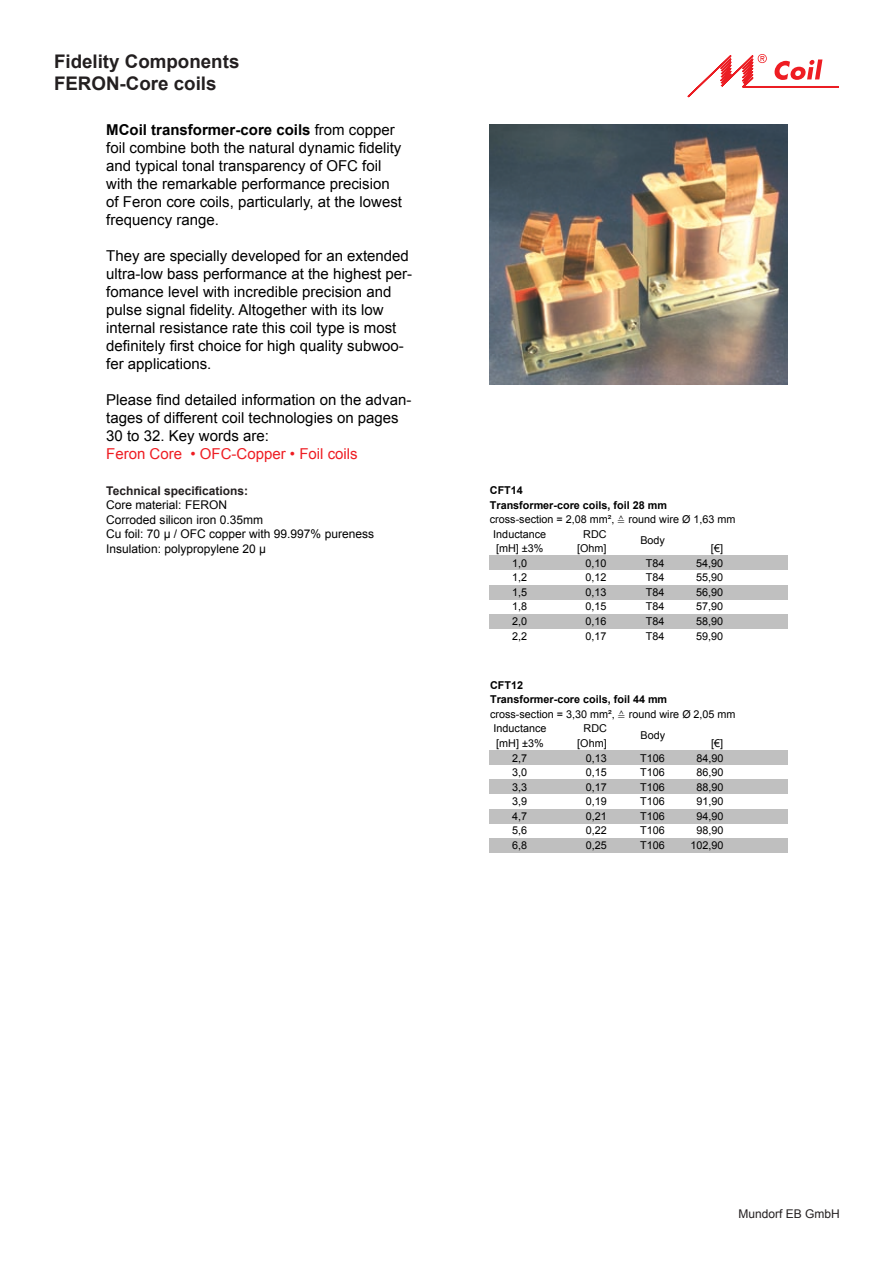
<style>
.page{position:relative;width:893px;height:1263px;background:#fff}
.page>*{position:absolute;margin:0;border:0;box-sizing:border-box;transform-origin:0 0}
.t1{font:700 18.75px "Arial";color:#231f20}
.t2{font:15px/18px "Arial";color:#000}
.t3{font:15px "Arial";color:#ee1d23}
.t4{font:12px "Arial";color:#000}
.t5{font:700 12px "Arial";color:#231f20}
.t6{font:12px "Arial";color:#231f20}
.t7{font:10.8px "Arial";color:#000}
.t8{font:700 10.8px/14.7px "Arial";color:#000}
.s1{font-weight:700}
.s2{font-weight:400}
</style>
<div class="page">
<img style="left:489px;top:124px;width:298px;height:261px">
<div style="left:489px;top:556px;width:298px;height:14px;background:#c0c0c0"></div>
<div style="left:489px;top:585px;width:298px;height:14px;background:#c0c0c0"></div>
<div style="left:489px;top:614px;width:298px;height:15px;background:#c0c0c0"></div>
<div style="left:489px;top:750px;width:298px;height:15px;background:#c0c0c0"></div>
<div style="left:489px;top:779px;width:298px;height:15px;background:#c0c0c0"></div>
<div style="left:489px;top:809px;width:298px;height:14px;background:#c0c0c0"></div>
<div style="left:489px;top:838px;width:298px;height:14px;background:#bfbfbf"></div>
<svg style="left:688px;top:54px;width:151px;height:43px"></svg>
<p class="t1" style="left:54px;top:49px;width:187px">Fidelity Components</p>
<p class="t1" style="left:54px;top:71px;width:164px">FERON-Core coils</p>
<p class="t2" style="left:106px;top:121px;width:297px"><span class="s1">MCoil transformer-core coils</span> from copper foil combine both the natural dynamic fidelity and typical tonal transparency of OFC foil with the remarkable performance precision of Feron core coils, particularly, at the lowest frequency range.</p>
<p class="t2" style="left:106px;top:247px;width:307px">They are specially developed for an extended ultra-low bass performance at the highest per&shy;fomance level with incredible precision and pulse signal fidelity. Altogether with its low internal resistance rate this coil type is most definitely first choice for high quality subwoo&shy;fer applications.</p>
<p class="t2" style="left:106px;top:391px;width:307px">Please find detailed information on the advan&shy;tages of different coil technologies on pages<br>30 to 32. Key words are:</p>
<p class="t3" style="left:106px;top:444px;width:253px">Feron Core • OFC-Copper • Foil coils</p>
<p class="t5" style="left:106px;top:483px;width:143px">Technical specifications:</p>
<p class="t4" style="left:106px;top:497px;width:122px">Core material: FERON</p>
<p class="t4" style="left:106px;top:512px;width:158px">Corroded silicon iron 0.35mm</p>
<p class="t4" style="left:106px;top:526px;width:269px">Cu foil: 70 µ / OFC copper with 99.997% pureness</p>
<p class="t4" style="left:106px;top:540px;width:161px">Insulation: polypropylene 20 µ</p>
<p class="t8" style="left:490px;top:483px;width:179px">CFT14<br>Transformer-core coils, foil 28 mm <span class="s2">cross-section = 2,08 mm²,</span></p>
<p class="t7" style="left:629px;top:512px;width:108px">round wire Ø 1,63 mm</p>
<p class="t7" style="left:493px;top:527px;width:54px">Inductance</p>
<p class="t7" style="left:583px;top:527px;width:25px">RDC</p>
<p class="t7" style="left:496px;top:541px;width:49px">[mH] ±3%</p>
<p class="t7" style="left:577px;top:541px;width:31px">[Ohm]</p>
<p class="t7" style="left:711px;top:541px;width:14px">[€]</p>
<p class="t7" style="left:512px;top:556px;width:17px">1,0</p>
<p class="t7" style="left:585px;top:556px;width:23px">0,10</p>
<p class="t7" style="left:646px;top:556px;width:20px">T84</p>
<p class="t7" style="left:696px;top:556px;width:29px">54,90</p>
<p class="t7" style="left:512px;top:570px;width:17px">1,2</p>
<p class="t7" style="left:585px;top:570px;width:23px">0,12</p>
<p class="t7" style="left:646px;top:570px;width:20px">T84</p>
<p class="t7" style="left:696px;top:570px;width:29px">55,90</p>
<p class="t7" style="left:512px;top:585px;width:17px">1,5</p>
<p class="t7" style="left:585px;top:585px;width:23px">0,13</p>
<p class="t7" style="left:646px;top:585px;width:20px">T84</p>
<p class="t7" style="left:696px;top:585px;width:29px">56,90</p>
<p class="t7" style="left:512px;top:600px;width:17px">1,8</p>
<p class="t7" style="left:585px;top:600px;width:23px">0,15</p>
<p class="t7" style="left:646px;top:600px;width:20px">T84</p>
<p class="t7" style="left:696px;top:600px;width:29px">57,90</p>
<p class="t7" style="left:512px;top:614px;width:17px">2,0</p>
<p class="t7" style="left:585px;top:614px;width:23px">0,16</p>
<p class="t7" style="left:646px;top:614px;width:20px">T84</p>
<p class="t7" style="left:696px;top:614px;width:29px">58,90</p>
<p class="t7" style="left:512px;top:629px;width:17px">2,2</p>
<p class="t7" style="left:585px;top:629px;width:23px">0,17</p>
<p class="t7" style="left:646px;top:629px;width:20px">T84</p>
<p class="t7" style="left:696px;top:629px;width:29px">59,90</p>
<p class="t7" style="left:640px;top:533px;width:26px">Body</p>
<p class="t8" style="left:490px;top:678px;width:179px">CFT12<br>Transformer-core coils, foil 44 mm <span class="s2">cross-section = 3,30 mm²,</span></p>
<p class="t7" style="left:629px;top:707px;width:108px">round wire Ø 2,05 mm</p>
<p class="t7" style="left:494px;top:721px;width:54px">Inductance</p>
<p class="t7" style="left:584px;top:721px;width:25px">RDC</p>
<p class="t7" style="left:496px;top:736px;width:49px">[mH] ±3%</p>
<p class="t7" style="left:577px;top:736px;width:31px">[Ohm]</p>
<p class="t7" style="left:711px;top:736px;width:14px">[€]</p>
<p class="t7" style="left:512px;top:751px;width:17px">2,7</p>
<p class="t7" style="left:586px;top:751px;width:23px">0,13</p>
<p class="t7" style="left:640px;top:751px;width:26px">T106</p>
<p class="t7" style="left:696px;top:751px;width:29px">84,90</p>
<p class="t7" style="left:512px;top:765px;width:17px">3,0</p>
<p class="t7" style="left:586px;top:765px;width:23px">0,15</p>
<p class="t7" style="left:640px;top:765px;width:26px">T106</p>
<p class="t7" style="left:696px;top:765px;width:29px">86,90</p>
<p class="t7" style="left:512px;top:780px;width:17px">3,3</p>
<p class="t7" style="left:586px;top:780px;width:23px">0,17</p>
<p class="t7" style="left:640px;top:780px;width:26px">T106</p>
<p class="t7" style="left:696px;top:780px;width:29px">88,90</p>
<p class="t7" style="left:512px;top:794px;width:17px">3,9</p>
<p class="t7" style="left:586px;top:794px;width:23px">0,19</p>
<p class="t7" style="left:640px;top:794px;width:26px">T106</p>
<p class="t7" style="left:696px;top:794px;width:29px">91,90</p>
<p class="t7" style="left:512px;top:809px;width:17px">4,7</p>
<p class="t7" style="left:586px;top:809px;width:23px">0,21</p>
<p class="t7" style="left:640px;top:809px;width:26px">T106</p>
<p class="t7" style="left:696px;top:809px;width:29px">94,90</p>
<p class="t7" style="left:512px;top:823px;width:17px">5,6</p>
<p class="t7" style="left:586px;top:823px;width:23px">0,22</p>
<p class="t7" style="left:640px;top:823px;width:26px">T106</p>
<p class="t7" style="left:696px;top:823px;width:29px">98,90</p>
<p class="t7" style="left:512px;top:838px;width:17px">6,8</p>
<p class="t7" style="left:586px;top:838px;width:23px">0,25</p>
<p class="t7" style="left:640px;top:838px;width:26px">T106</p>
<p class="t7" style="left:690px;top:838px;width:35px">102,90</p>
<p class="t7" style="left:641px;top:728px;width:26px">Body</p>
<p class="t6" style="left:738px;top:1205px;width:103px">Mundorf EB GmbH</p>
</div>
